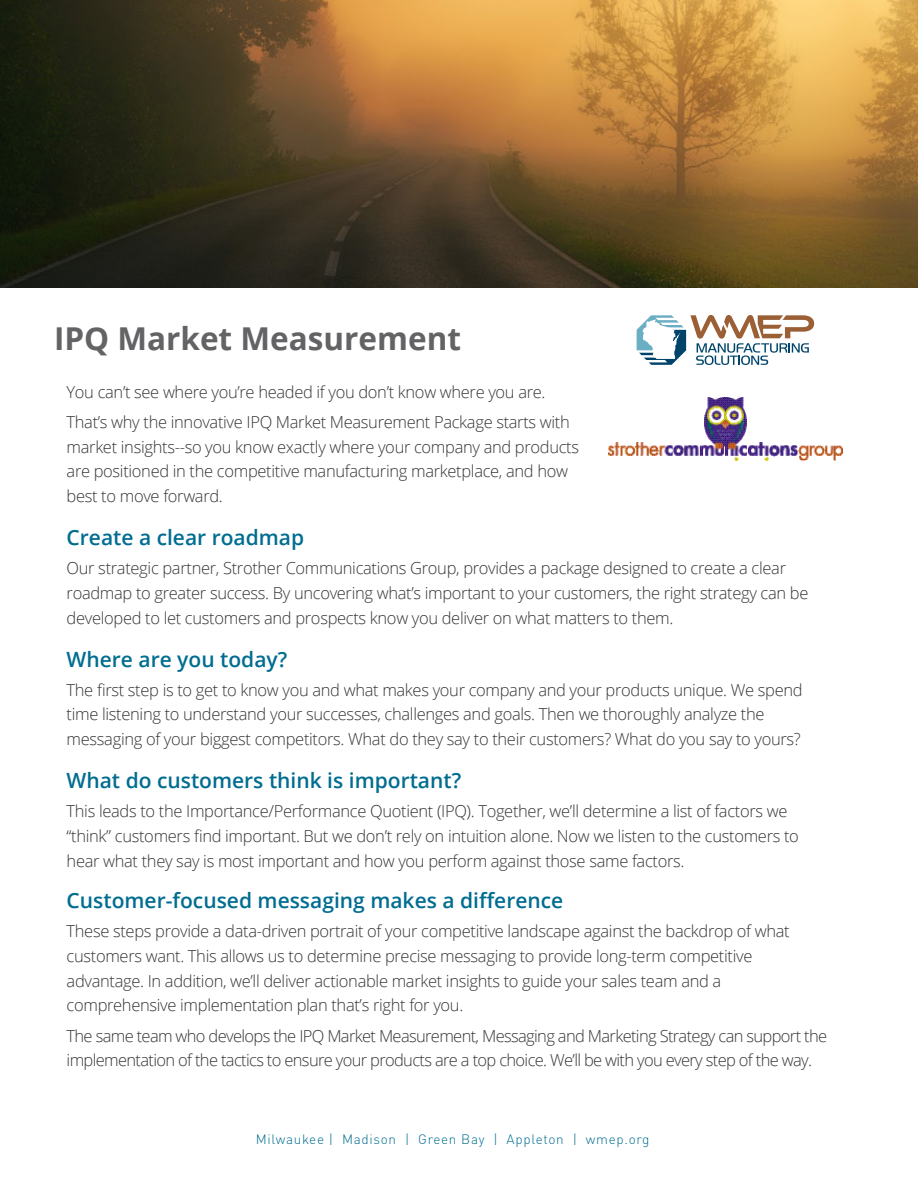
<style>
.page{position:relative;width:918px;height:1188px;background:#fff}
.page>*{position:absolute;margin:0;border:0;box-sizing:border-box;transform-origin:0 0}
.t1{font:700 31.5px "Open Sans";color:#636366}
.t2{font:600 21px "Open Sans";color:#006d91}
.t3{font:300 16.5px/24.6px "Open Sans";letter-spacing:-.02em;color:#343434}
.t4{font:300 16.5px/24.6px "Open Sans";letter-spacing:-.04em;color:#343434}
.caption_-_back_page{font:300 13.5px "DIN Pro";letter-spacing:.05em;color:#006d91}
</style>
<div class="page">
<svg style="left:637px;top:315px;width:177px;height:50px"></svg>
<img style="left:0;top:0;width:918px;height:288px">
<img style="left:609px;top:398px;width:233px;height:63px">
<p class="t1" style="left:54px;top:316px;width:409px">IPQ Market Measurement</p>
<p class="t3" style="left:67px;top:379px;width:480px">You can’t see where you’re headed if you don’t know where you are.</p>
<p class="t3" style="left:67px;top:410px;width:514px">That’s why the innovative IPQ Market Measurement Package starts with market insights--so you know exactly where your company and products are positioned in the competitive manufacturing marketplace, and how best to move forward.</p>
<p class="t2" style="left:67px;top:523px;width:239px">Create a clear roadmap</p>
<p class="t3" style="left:67px;top:556px;width:743px">Our strategic partner, Strother Communications Group, provides a package designed to create a clear roadmap to greater success. By uncovering what’s important to your customers, the right strategy can be developed to let customers and prospects know you deliver on what matters to them.</p>
<p class="t2" style="left:67px;top:645px;width:222px">Where are you today?</p>
<p class="t3" style="left:67px;top:677px;width:738px">The first step is to get to know you and what makes your company and your products unique. We spend time listening to understand your successes, challenges and goals. Then we thoroughly analyze the messaging of your biggest competitors. What do they say to their customers? What do you say to yours?</p>
<p class="t2" style="left:67px;top:766px;width:396px">What do customers think is important?</p>
<p class="t3" style="left:67px;top:799px;width:734px">This leads to the Importance/Performance Quotient (IPQ). Together, we’ll determine a list of factors we “think” customers find important. But we don’t rely on intuition alone. Now we listen to the customers to hear what they say is most important and how you perform against those same factors.</p>
<p class="t2" style="left:67px;top:886px;width:498px">Customer-focused messaging makes a difference</p>
<p class="t3" style="left:67px;top:919px;width:725px">These steps provide a data-driven portrait of your competitive landscape against the backdrop of what customers want. This allows us to determine precise messaging to provide long-term competitive advantage. In addition, we’ll deliver actionable market insights to guide your sales team and a comprehensive implementation plan that’s right for you.</p>
<p class="t4" style="left:67px;top:1023px;width:762px">The same team who develops the IPQ Market Measurement, Messaging and Marketing Strategy can support the implementation of the tactics to ensure your products are a top choice. We’ll be with you every step of the way.</p>
<p class="caption_-_back_page" style="left:256px;top:1129px;width:395px">Milwaukee | Madison | Green Bay | Appleton | wmep.org</p>
</div>
